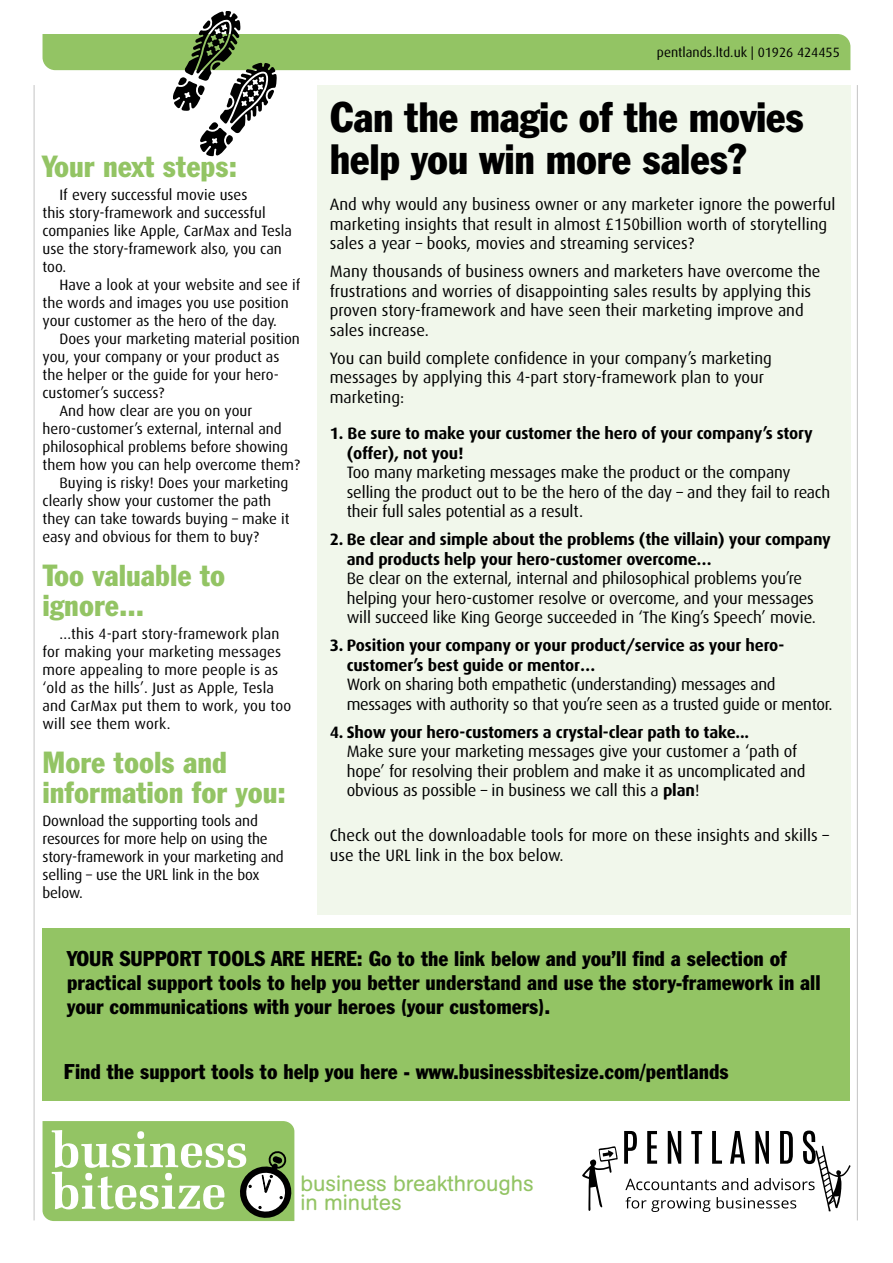
<style>
.page{position:relative;width:893px;height:1263px;background:#fff}
.page>*{position:absolute;margin:0;border:0;box-sizing:border-box;transform-origin:0 0}
.SUBHEAD2{font:condensed 42px/42px "Franklin Gothic BT";letter-spacing:-.01em;color:#000}
.SUBHEAD2-2{font:condensed 30px/30px "Franklin Gothic BT";color:#93c464}
.t1{font:21.9px/18.8px "AG Buch Rounded BQ";color:#93c464}
.SUBHEAD2-3{font:condensed 21px/24px "Franklin Gothic BT";color:#000}
.SUBHEAD{font:condensed 21px "Franklin Gothic BT";color:#000}
.first_para2{font:16.5px/19.5px "Dax";letter-spacing:-.01em;color:#000}
.first_para2-2{font:700 16.5px/19.5px "Dax";letter-spacing:-.01em;color:#000}
.body{font:15px/18px "Dax";color:#000}
.body2{font:15px/18px "Dax";letter-spacing:.01em;color:#000}
.first_para2-3{font:15px/18px "Dax";letter-spacing:-.01em;color:#000}
.t2{font:13.5px "Dax";color:#000}
.s1{font-weight:700}
</style>
<div class="page">
<hr style="left:34px;top:85px;width:1px;height:1135px;background:#c6c6c6">
<hr style="left:857px;top:85px;width:1px;height:1135px;background:#c6c6c6">
<div style="left:43px;top:928px;width:807px;height:173px;background:#93c464"></div>
<svg style="left:43px;top:1121px;width:252px;height:100px"></svg>
<div style="left:262px;top:1175px;width:4px;height:17px;border:1px solid #000"></div>
<svg style="left:582px;top:1146px;width:36px;height:65px"></svg>
<svg style="left:624px;top:1130px;width:226px;height:82px"></svg>
<svg style="left:43px;top:11px;width:807px;height:145px"></svg>
<div style="left:317px;top:85px;width:533px;height:829px;background:#f1f7eb"></div>
<p class="SUBHEAD2-2" style="left:43px;top:151px;width:196px">Your next steps:</p>
<p class="body" style="left:43px;top:186px;width:251px;text-indent:17px">If every successful movie uses<br>this story-framework and successful companies like Apple, CarMax and Tesla use the story-framework also, you can too.</p>
<p class="body" style="left:43px;top:276px;width:259px;text-indent:17px">Have a look at your website and see if the words and images you use position your customer as the hero of the day.</p>
<p class="body" style="left:43px;top:330px;width:259px;text-indent:17px">Does your marketing material position you, your company or your product as the helper or the guide for your hero&shy;customer’s success?</p>
<p class="body" style="left:43px;top:402px;width:259px;text-indent:17px">And how clear are you on your hero-customer’s external, internal and philosophical problems before showing them how you can help overcome them?</p>
<p class="body" style="left:43px;top:474px;width:249px;text-indent:17px">Buying is risky! Does your marketing clearly show your customer the path they can take towards buying – make it easy and obvious for them to buy?</p>
<p class="SUBHEAD2-2" style="left:43px;top:560px;width:184px">Too valuable to ignore...</p>
<p class="body2" style="left:43px;top:625px;width:250px;text-indent:17px">...this 4-part story-framework plan for making your marketing messages more appealing to more people is as ‘old as the hills’. Just as Apple, Tesla and CarMax put them to work, you too will see them work.</p>
<p class="SUBHEAD2-2" style="left:43px;top:747px;width:245px">More tools and information for you:</p>
<p class="first_para2-3" style="left:43px;top:812px;width:243px">Download the supporting tools and resources for more help on using the story-framework in your marketing and selling – use the URL link in the box below.</p>
<p class="t2" style="left:657px;top:45px;width:184px">pentlands.ltd.uk | 01926 424455</p>
<p class="SUBHEAD2" style="left:330px;top:95px;width:476px">Can the magic of the movies help you win more sales?</p>
<p class="first_para2" style="left:330px;top:195px;width:507px">And why would any business owner or any marketer ignore the powerful marketing insights that result in almost £150billion worth of storytelling sales a year – books, movies and streaming services?</p>
<p class="first_para2" style="left:330px;top:262px;width:492px">Many thousands of business owners and marketers have overcome the frustrations and worries of disappointing sales results by applying this proven story-framework and have seen their marketing improve and sales increase.</p>
<p class="first_para2" style="left:330px;top:348px;width:444px">You can build complete confidence in your company’s marketing messages by applying this 4-part story-framework plan to your marketing:</p>
<p class="first_para2-2" style="left:347px;top:424px;width:467px;text-indent:-17px">1. Be sure to make your customer the hero of your company’s story (offer), not you!</p>
<p class="first_para2" style="left:347px;top:463px;width:485px">Too many marketing messages make the product or the company selling the product out to be the hero of the day – and they fail to reach their full sales potential as a result.</p>
<p class="first_para2-2" style="left:347px;top:530px;width:486px;text-indent:-17px">2. Be clear and simple about the problems (the villain) your company and products help your hero-customer overcome…</p>
<p class="first_para2" style="left:347px;top:569px;width:471px">Be clear on the external, internal and philosophical problems you’re helping your hero-customer resolve or overcome, and your messages will succeed like King George succeeded in ‘The King’s Speech’ movie.</p>
<p class="first_para2-2" style="left:347px;top:636px;width:439px;text-indent:-17px">3. Position your company or your product/service as your hero&shy;customer’s best guide or mentor…</p>
<p class="first_para2" style="left:347px;top:675px;width:487px">Work on sharing both empathetic (understanding) messages and messages with authority so that you’re seen as a trusted guide or mentor.</p>
<p class="first_para2-2" style="left:330px;top:722px;width:421px">4. Show your hero-customers a crystal-clear path to take...</p>
<p class="first_para2" style="left:347px;top:742px;width:460px">Make sure your marketing messages give your customer a ‘path of hope’ for resolving their problem and make it as uncomplicated and obvious as possible – in business we call this a <span class="s1">plan</span>!</p>
<p class="first_para2" style="left:330px;top:826px;width:501px">Check out the downloadable tools for more on these insights and skills – use the URL link in the box below.</p>
<p class="SUBHEAD2-3" style="left:67px;top:946px;width:755px">YOUR SUPPORT TOOLS ARE HERE: Go to the link below and you’ll find a selection of practical support tools to help you better understand and use the story-framework in all your communications with your heroes (your customers).</p>
<p class="SUBHEAD" style="left:64px;top:1058px;width:666px">Find the support tools to help you here - www.businessbitesize.com/pentlands</p>
<h3 class="t1" style="left:300px;top:1174px;width:235px">business breakthroughs in minutes</h3>
</div>
